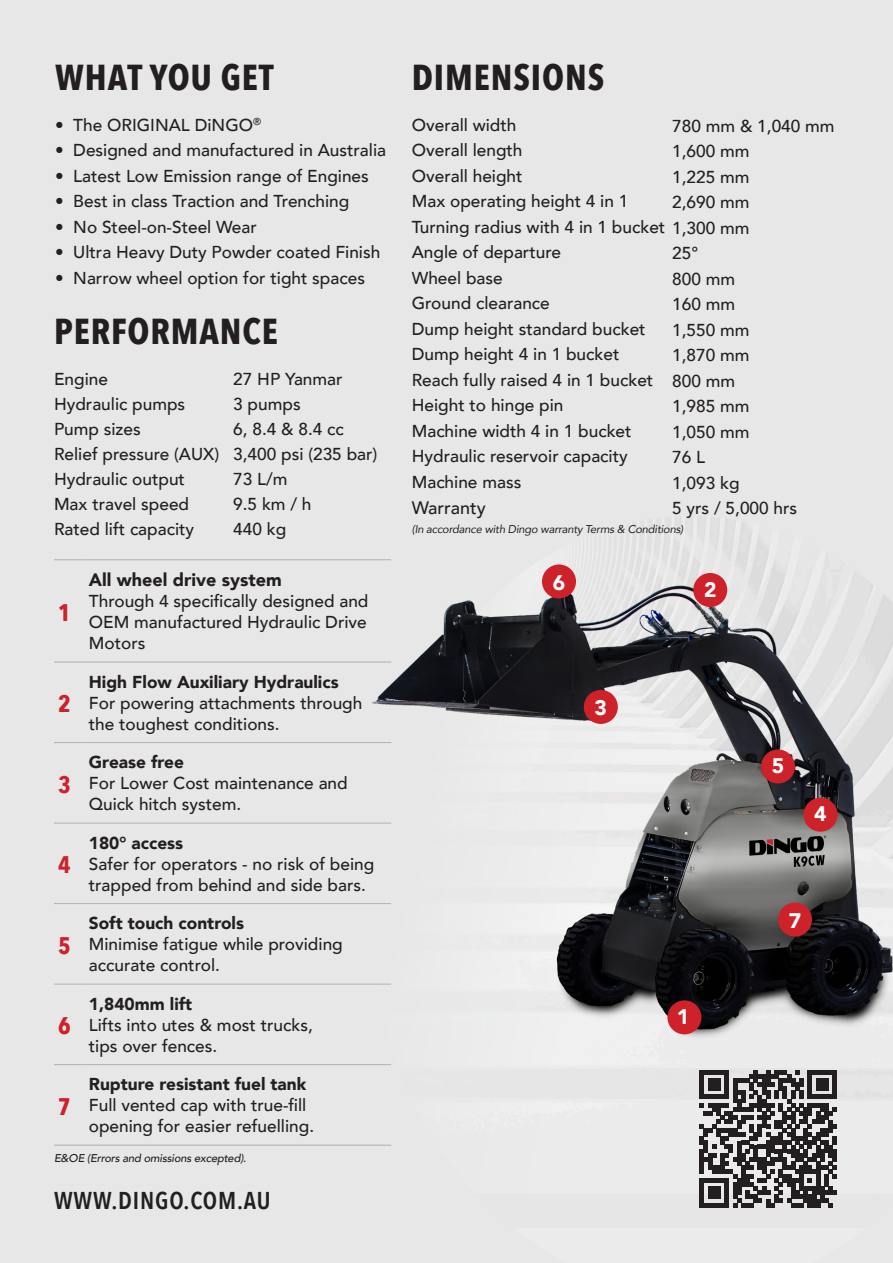
<style>
.page{position:relative;width:893px;height:1263px;background:#e7e7e7}
.page>*{position:absolute;margin:0;border:0;box-sizing:border-box;transform-origin:0 0}
.t1{font:700 36px "Avenir Next Condensed";letter-spacing:.025em;color:#231f20}
.t2{font:600 24.3px "Avenir Next Condensed";letter-spacing:.035em;color:#231f20}
.t3{font:700 24px "Avenir Next Condensed";color:#cd222a}
.t4{font:900 21px "Avenir";color:#fff}
.t5{font:900 18px "Avenir";color:#231f20}
.t6{font:500 18px "Avenir";color:#231f20}
.t7{font:500 17.25px/21px "Avenir";color:#231f20}
.t8{font:900 17.25px "Avenir";color:#231f20}
.t9{font:italic 11.25px "Avenir";letter-spacing:-.02em;color:#231f20}
.t10{font:italic 500 11.25px "Avenir";letter-spacing:-.02em;color:#231f20}
</style>
<div class="page">
<hr style="left:54px;top:662px;width:31px;height:1px;background:#b2b0b1">
<hr style="left:85px;top:662px;width:306px;height:1px;background:#b2b0b1">
<hr style="left:54px;top:742px;width:31px;height:1px;background:#b2b0b1">
<hr style="left:85px;top:742px;width:306px;height:1px;background:#b2b0b1">
<hr style="left:54px;top:823px;width:31px;height:1px;background:#b2b0b1">
<hr style="left:85px;top:823px;width:306px;height:1px;background:#b2b0b1">
<hr style="left:54px;top:903px;width:31px;height:1px;background:#b2b0b1">
<hr style="left:85px;top:903px;width:306px;height:1px;background:#b2b0b1">
<hr style="left:54px;top:984px;width:31px;height:1px;background:#b2b0b1">
<hr style="left:85px;top:984px;width:306px;height:1px;background:#b2b0b1">
<hr style="left:54px;top:1064px;width:31px;height:1px;background:#b2b0b1">
<hr style="left:85px;top:1064px;width:306px;height:1px;background:#b2b0b1">
<hr style="left:54px;top:559px;width:31px;height:1px;background:#b2b0b1">
<hr style="left:85px;top:559px;width:306px;height:1px;background:#b2b0b1">
<hr style="left:54px;top:1145px;width:31px;height:1px;background:#b2b0b1">
<hr style="left:85px;top:1145px;width:306px;height:1px;background:#b2b0b1">
<img style="left:368px;top:573px;width:525px;height:463px">
<div style="left:542px;top:564px;width:34px;height:34px;background:#cd222a;border-radius:50%"></div>
<div style="left:584px;top:690px;width:34px;height:34px;background:#cd222a;border-radius:50%"></div>
<div style="left:693px;top:573px;width:34px;height:34px;background:#cd222a;border-radius:50%"></div>
<div style="left:761px;top:749px;width:34px;height:34px;background:#cd222a;border-radius:50%"></div>
<div style="left:803px;top:798px;width:34px;height:34px;background:#cd222a;border-radius:50%"></div>
<div style="left:778px;top:902px;width:34px;height:34px;background:#cd222a;border-radius:50%"></div>
<div style="left:667px;top:1000px;width:34px;height:34px;background:#cd222a;border-radius:50%"></div>
<svg style="left:700px;top:1070px;width:137px;height:137px"></svg>
<p class="t1" style="left:55px;top:55px;width:220px">WHAT YOU GET</p>
<p class="t7" style="left:55px;top:113px;width:207px">• The ORIGINAL DiNGO<sup>®</sup></p>
<p class="t7" style="left:55px;top:139px;width:332px">• Designed and manufactured in Australia</p>
<p class="t7" style="left:55px;top:164px;width:315px">• Latest Low Emission range of Engines</p>
<p class="t7" style="left:55px;top:190px;width:296px">• Best in class Traction and Trenching</p>
<p class="t7" style="left:55px;top:215px;width:203px">• No Steel-on-Steel Wear</p>
<p class="t7" style="left:55px;top:241px;width:327px">• Ultra Heavy Duty Powder coated Finish</p>
<p class="t7" style="left:55px;top:266px;width:311px">• Narrow wheel option for tight spaces</p>
<p class="t1" style="left:54px;top:309px;width:226px">PERFORMANCE</p>
<p class="t7" style="left:54px;top:367px;width:55px">Engine</p>
<p class="t7" style="left:233px;top:367px;width:111px">27 HP Yanmar</p>
<p class="t7" style="left:54px;top:392px;width:133px">Hydraulic pumps</p>
<p class="t7" style="left:233px;top:392px;width:69px">3 pumps</p>
<p class="t7" style="left:54px;top:417px;width:88px">Pump sizes</p>
<p class="t7" style="left:233px;top:417px;width:112px">6, 8.4 &amp; 8.4 cc</p>
<p class="t7" style="left:54px;top:442px;width:167px">Relief pressure (AUX)</p>
<p class="t7" style="left:233px;top:442px;width:146px">3,400 psi (235 bar)</p>
<p class="t7" style="left:54px;top:467px;width:132px">Hydraulic output</p>
<p class="t7" style="left:233px;top:467px;width:56px">73 L/m</p>
<p class="t7" style="left:54px;top:493px;width:137px">Max travel speed</p>
<p class="t7" style="left:233px;top:493px;width:80px">9.5 km / h</p>
<p class="t7" style="left:54px;top:518px;width:142px">Rated lift capacity</p>
<p class="t7" style="left:233px;top:518px;width:55px">440 kg</p>
<p class="t3" style="left:58px;top:598px;width:14px">1</p>
<p class="t3" style="left:58px;top:689px;width:14px">2</p>
<p class="t3" style="left:58px;top:769px;width:14px">3</p>
<p class="t3" style="left:58px;top:850px;width:14px">4</p>
<p class="t3" style="left:58px;top:930px;width:14px">5</p>
<p class="t3" style="left:58px;top:1011px;width:14px">6</p>
<p class="t3" style="left:58px;top:1092px;width:14px">7</p>
<p class="t5" style="left:89px;top:565px;width:195px">All wheel drive system</p>
<p class="t7" style="left:89px;top:590px;width:281px;text-align:justify">Through 4 specifically designed and OEM manufactured Hydraulic Drive Motors</p>
<p class="t8" style="left:89px;top:667px;width:251px">High Flow Auxiliary Hydraulics</p>
<p class="t7" style="left:89px;top:691px;width:275px">For powering attachments through</p>
<p class="t7" style="left:89px;top:712px;width:192px">the toughest conditions.</p>
<p class="t8" style="left:89px;top:747px;width:97px">Grease free</p>
<p class="t7" style="left:89px;top:772px;width:260px">For Lower Cost maintenance and<br>Quick hitch system.</p>
<p class="t8" style="left:89px;top:828px;width:96px">180° access</p>
<p class="t7" style="left:89px;top:852px;width:287px">Safer for operators - no risk of being trapped from behind and side bars.</p>
<p class="t8" style="left:89px;top:908px;width:157px">Soft touch controls</p>
<p class="t7" style="left:89px;top:933px;width:255px">Minimise fatigue while providing accurate control.</p>
<p class="t8" style="left:89px;top:989px;width:105px">1,840mm lift</p>
<p class="t7" style="left:89px;top:1013px;width:225px">Lifts into utes &amp; most trucks,</p>
<p class="t7" style="left:89px;top:1034px;width:130px">tips over fences.</p>
<p class="t8" style="left:89px;top:1069px;width:219px">Rupture resistant fuel tank</p>
<p class="t7" style="left:89px;top:1094px;width:219px">Full vented cap with true-fill</p>
<p class="t7" style="left:89px;top:1115px;width:227px">opening for easier refuelling.</p>
<p class="t10" style="left:54px;top:1151px;width:194px">E&amp;OE (Errors and omissions excepted).</p>
<p class="t2" style="left:54px;top:1179px;width:218px">WWW.DINGO.COM.AU</p>
<p class="t1" style="left:412px;top:55px;width:194px">DIMENSIONS</p>
<p class="t7" style="left:412px;top:113px;width:106px">Overall width</p>
<p class="t7" style="left:672px;top:114px;width:164px">780 mm &amp; 1,040 mm</p>
<p class="t7" style="left:412px;top:139px;width:112px">Overall length</p>
<p class="t7" style="left:672px;top:140px;width:79px">1,600 mm</p>
<p class="t7" style="left:412px;top:164px;width:112px">Overall height</p>
<p class="t7" style="left:672px;top:165px;width:79px">1,225 mm</p>
<p class="t7" style="left:412px;top:190px;width:218px">Max operating height 4 in 1</p>
<p class="t7" style="left:672px;top:191px;width:79px">2,690 mm</p>
<p class="t7" style="left:412px;top:215px;width:339px">Turning radius with 4 in 1 bucket 1,300 mm</p>
<p class="t7" style="left:412px;top:241px;width:151px">Angle of departure</p>
<p class="t7" style="left:672px;top:242px;width:28px">25°</p>
<p class="t7" style="left:412px;top:266px;width:93px">Wheel base</p>
<p class="t7" style="left:672px;top:267px;width:64px">800 mm</p>
<p class="t7" style="left:412px;top:292px;width:140px">Ground clearance</p>
<p class="t7" style="left:672px;top:293px;width:64px">160 mm</p>
<p class="t7" style="left:412px;top:317px;width:235px">Dump height standard bucket</p>
<p class="t7" style="left:672px;top:318px;width:79px">1,550 mm</p>
<p class="t7" style="left:412px;top:343px;width:209px">Dump height 4 in 1 bucket</p>
<p class="t7" style="left:672px;top:344px;width:79px">1,870 mm</p>
<p class="t7" style="left:412px;top:368px;width:243px">Reach fully raised 4 in 1 bucket</p>
<p class="t7" style="left:672px;top:369px;width:64px">800 mm</p>
<p class="t7" style="left:412px;top:394px;width:153px">Height to hinge pin</p>
<p class="t7" style="left:672px;top:395px;width:79px">1,985 mm</p>
<p class="t7" style="left:412px;top:419px;width:221px">Machine width 4 in 1 bucket</p>
<p class="t7" style="left:672px;top:420px;width:79px">1,050 mm</p>
<p class="t7" style="left:412px;top:445px;width:217px">Hydraulic reservoir capacity</p>
<p class="t7" style="left:672px;top:446px;width:34px">76 L</p>
<p class="t7" style="left:412px;top:471px;width:111px">Machine mass</p>
<p class="t7" style="left:672px;top:471px;width:69px">1,093 kg</p>
<p class="t6" style="left:412px;top:492px;width:76px">Warranty</p>
<p class="t7" style="left:672px;top:496px;width:126px">5 yrs / 5,000 hrs</p>
<p class="t9" style="left:412px;top:522px;width:273px">(In accordance with Dingo warranty Terms &amp; Conditions)</p>
<p class="t4" style="left:553px;top:564px;width:14px">6</p>
<p class="t4" style="left:595px;top:690px;width:14px">3</p>
<p class="t4" style="left:704px;top:571px;width:14px">2</p>
<p class="t4" style="left:677px;top:999px;width:14px">1</p>
<p class="t4" style="left:772px;top:748px;width:14px">5</p>
<p class="t4" style="left:814px;top:796px;width:14px">4</p>
<p class="t4" style="left:789px;top:902px;width:14px">7</p>
</div>
